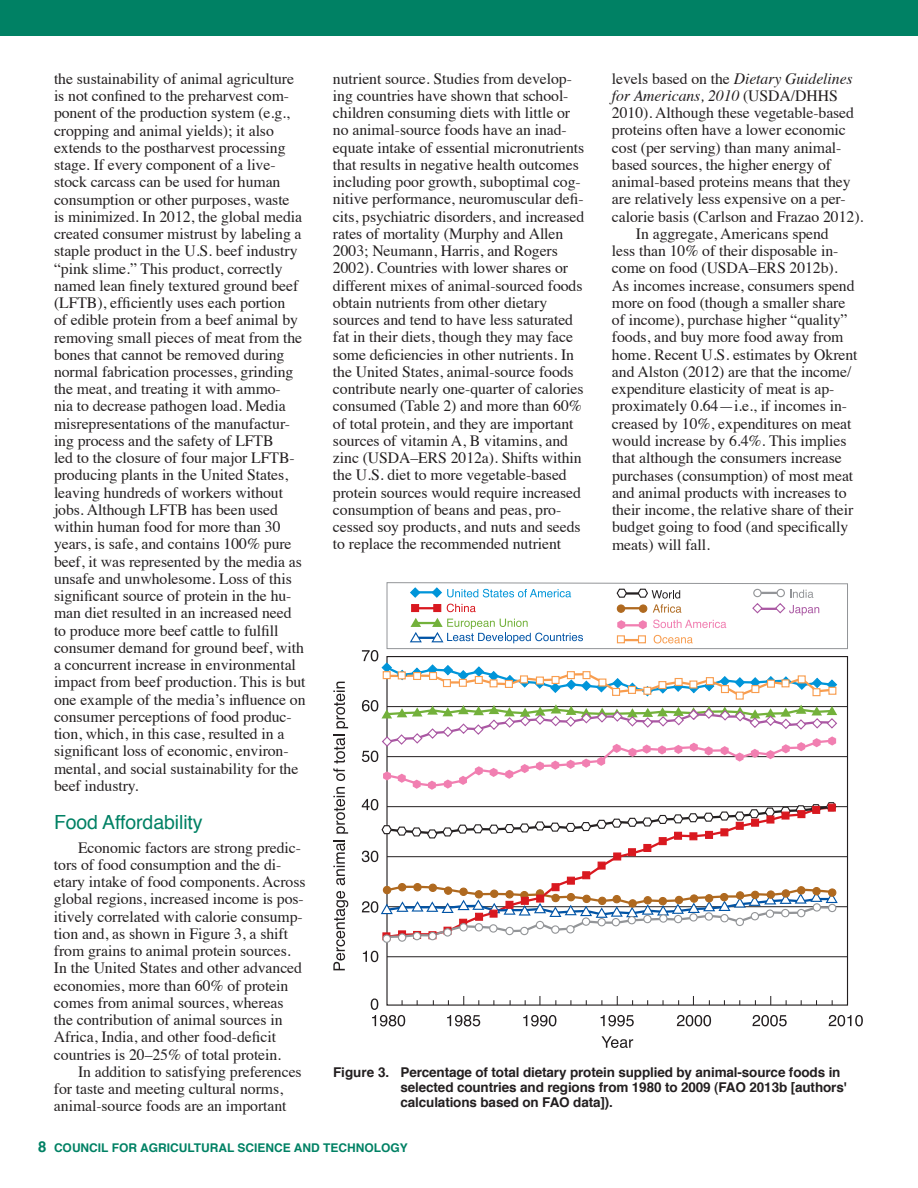
<style>
.page{position:relative;width:918px;height:1188px;background:#fff}
.page>*{position:absolute;margin:0;border:0;box-sizing:border-box;transform-origin:0 0}
.Inside_Level_2_Headi{font:19.5px "Helvetica";letter-spacing:-.005em;color:#008164}
.Body{font:15.75px/17.2px "Times";letter-spacing:-.005em;color:#231f20}
.Table_head{font:700 13.5px/15px "Helvetica";letter-spacing:-.01em;color:#231f20}
.t1{font:700 12px "Helvetica";color:#008164}
.s1{font-style:italic}
.s2{font-size:15px}
</style>
<div class="page">
<div style="left:0;top:0;width:918px;height:36px;background:#008164"></div>
<svg style="left:333px;top:891px;width:15px;height:79px"></svg>
<svg style="left:333px;top:840px;width:12px;height:45px"></svg>
<svg style="left:333px;top:787px;width:15px;height:47px"></svg>
<svg style="left:333px;top:735px;width:12px;height:46px"></svg>
<svg style="left:333px;top:682px;width:15px;height:46px"></svg>
<hr style="left:387px;top:956px;width:461px;height:1px;background:#231f20">
<hr style="left:387px;top:906px;width:461px;height:1px;background:#231f20">
<hr style="left:387px;top:856px;width:461px;height:1px;background:#231f20">
<hr style="left:387px;top:806px;width:461px;height:1px;background:#231f20">
<svg style="left:388px;top:839px;width:447px;height:46px"></svg>
<div style="left:382px;top:932px;width:8px;height:8px;background:#c97b7f"></div>
<div style="left:398px;top:883px;width:8px;height:8px;border:1px solid #af691f;border-radius:50%"></div>
<div style="left:413px;top:883px;width:9px;height:8px;border:1px solid #af691f;border-radius:50%"></div>
<div style="left:429px;top:884px;width:8px;height:8px;border:1px solid #af691f;border-radius:50%"></div>
<svg style="left:552px;top:883px;width:8px;height:2px"></svg>
<div style="left:567px;top:877px;width:8px;height:8px;background:#d9181f;border:1px solid #d9181f"></div>
<div style="left:582px;top:871px;width:8px;height:8px;background:#d9181f;border:1px solid #d9181f"></div>
<div style="left:598px;top:862px;width:8px;height:8px;background:#d9181f;border:1px solid #d9181f"></div>
<div style="left:613px;top:852px;width:8px;height:9px;background:#d9181f;border:1px solid #d9181f"></div>
<div style="left:628px;top:848px;width:8px;height:8px;background:#d9181f;border:1px solid #d9181f"></div>
<div style="left:643px;top:844px;width:8px;height:8px;background:#d9181f;border:1px solid #d9181f"></div>
<div style="left:659px;top:837px;width:8px;height:8px;background:#d9181f;border:1px solid #d9181f"></div>
<div style="left:383px;top:935px;width:7px;height:7px;background:#fff;border-radius:50%"></div>
<div style="left:383px;top:934px;width:8px;height:9px;border:1px solid #939598;border-radius:50%"></div>
<div style="left:398px;top:933px;width:8px;height:9px;border:1px solid #939598;border-radius:50%"></div>
<div style="left:413px;top:932px;width:8px;height:8px;border:1px solid #939598;border-radius:50%"></div>
<div style="left:428px;top:932px;width:9px;height:8px;border:1px solid #939598;border-radius:50%"></div>
<svg style="left:447px;top:1015px;width:33px;height:11px"></svg>
<svg style="left:523px;top:1015px;width:33px;height:11px"></svg>
<svg style="left:601px;top:1015px;width:33px;height:11px"></svg>
<svg style="left:677px;top:1015px;width:34px;height:11px"></svg>
<svg style="left:752px;top:1015px;width:35px;height:11px"></svg>
<svg style="left:829px;top:1015px;width:34px;height:11px"></svg>
<svg style="left:602px;top:1036px;width:31px;height:12px"></svg>
<svg style="left:371px;top:998px;width:34px;height:28px"></svg>
<svg style="left:363px;top:951px;width:15px;height:11px"></svg>
<svg style="left:362px;top:885px;width:477px;height:54px"></svg>
<svg style="left:362px;top:851px;width:16px;height:11px"></svg>
<svg style="left:362px;top:799px;width:475px;height:40px"></svg>
<svg style="left:362px;top:582px;width:486px;height:208px"></svg>
<div style="left:754px;top:589px;width:7px;height:8px;background:#fff;border-radius:50%"></div>
<div style="left:753px;top:589px;width:9px;height:8px;border:1px solid #939598;border-radius:50%"></div>
<div style="left:777px;top:589px;width:7px;height:8px;background:#fff;border-radius:50%"></div>
<div style="left:777px;top:589px;width:8px;height:8px;border:1px solid #939598;border-radius:50%"></div>
<p class="Body" style="left:54px;top:69px;width:253px">the sustainability of animal agriculture is not confined to the preharvest com&shy;ponent of the production system (e.g., cropping and animal yields); it also extends to the postharvest processing stage. If every component of a live&shy;stock carcass can be used for human consumption or other purposes, waste<br>is minimized. In 2012, the global media created consumer mistrust by labeling a staple product in the U.S. beef industry “pink slime.” This product, correctly named lean finely textured ground beef (LFTB), efficiently uses each portion<br>of edible protein from a beef animal by removing small pieces of meat from the bones that cannot be removed during normal fabrication processes, grinding the meat, and treating it with ammo-<br>nia to decrease pathogen load. Media misrepresentations of the manufactur&shy;ing process and the safety of LFTB<br>led to the closure of four major LFTB&shy;producing plants in the United States, leaving hundreds of workers without jobs. Although LFTB has been used within human food for more than 30 years, is safe, and contains 100% pure beef, it was represented by the media as unsafe and unwholesome. Loss of this significant source of protein in the hu&shy;man diet resulted in an increased need to produce more beef cattle to fulfill consumer demand for ground beef, with a concurrent increase in environmental impact from beef production. This is but one example of the media’s influence on consumer perceptions of food produc&shy;tion, which, in this case, resulted in a significant loss of economic, environ&shy;mental, and social sustainability for the beef industry.</p>
<p class="Inside_Level_2_Headi" style="left:54px;top:807px;width:150px">Food Affordability</p>
<p class="Body" style="left:54px;top:837px;width:253px;text-indent:24px">Economic factors are strong predic&shy;tors of food consumption and the di&shy;etary intake of food components. Across global regions, increased income is pos&shy;itively correlated with calorie consump&shy;tion and, as shown in Figure 3, a shift from grains to animal protein sources.<br>In the United States and other advanced economies, more than 60% of protein comes from animal sources, whereas the contribution of animal sources in Africa, India, and other food-deficit countries is 20–25% of total protein.</p>
<p class="Body" style="left:54px;top:1062px;width:249px;text-indent:24px">In addition to satisfying preferences for taste and meeting cultural norms, animal-source foods are an important</p>
<p class="Body" style="left:333px;top:68px;width:253px">nutrient source. Studies from develop&shy;ing countries have shown that school&shy;children consuming diets with little or no animal-source foods have an inad&shy;equate intake of essential micronutrients that results in negative health outcomes including poor growth, suboptimal cog&shy;nitive performance, neuromuscular defi&shy;cits, psychiatric disorders, and increased rates of mortality (Murphy and Allen 2003; Neumann, Harris, and Rogers 2002). Countries with lower shares or different mixes of animal-sourced foods obtain nutrients from other dietary sources and tend to have less saturated fat in their diets, though they may face some deficiencies in other nutrients. In the United States, animal-source foods contribute nearly one-quarter of calories consumed (Table 2) and more than 60% of total protein, and they are important sources of vitamin A, B vitamins, and zinc (USDA–ERS 2012a). Shifts within the U.S. diet to more vegetable-based protein sources would require increased consumption of beans and peas, pro&shy;cessed soy products, and nuts and seeds to replace the recommended nutrient</p>
<p class="Body" style="left:612px;top:68px;width:253px">levels based on the <span class="s1">Dietary Guidelines for Americans, 2010</span> (USDA/DHHS 2010). Although these vegetable-based proteins often have a lower economic cost (per serving) than many animal&shy;based sources, the higher energy of animal-based proteins means that they are relatively less expensive on a per&shy;calorie basis (Carlson and Frazao 2012).</p>
<p class="Body" style="left:612px;top:224px;width:247px;text-indent:24px">In aggregate, Americans spend<br>less than 10% of their disposable in&shy;come on food (USDA–ERS 2012b).<br>As incomes increase, consumers spend more on food (though a smaller share of income), purchase higher “quality” foods, and buy more food away from home. Recent U.S. estimates by Okrent and Alston (2012) are that the income/ expenditure elasticity of meat is ap&shy;proximately 0.64—i.e., if incomes in&shy;creased by 10%, expenditures on meat would increase by 6.4%. This implies that although the consumers increase purchases (consumption) of most meat and animal products with increases to their income, the relative share of their budget going to food (and specifically meats) will fall.</p>
<p class="Table_head" style="left:400px;top:1065px;width:448px;text-indent:-68px">Figure 3. Percentage of total dietary protein supplied by animal-source foods in selected countries and regions from 1980 to 2009 (FAO 2013b [authors' calculations based on FAO data]).</p>
<p class="t1" style="left:38px;top:1138px;width:371px"><span class="s2">8</span> COUNCIL FOR AGRICULTURAL SCIENCE AND TECHNOLOGY</p>
</div>
